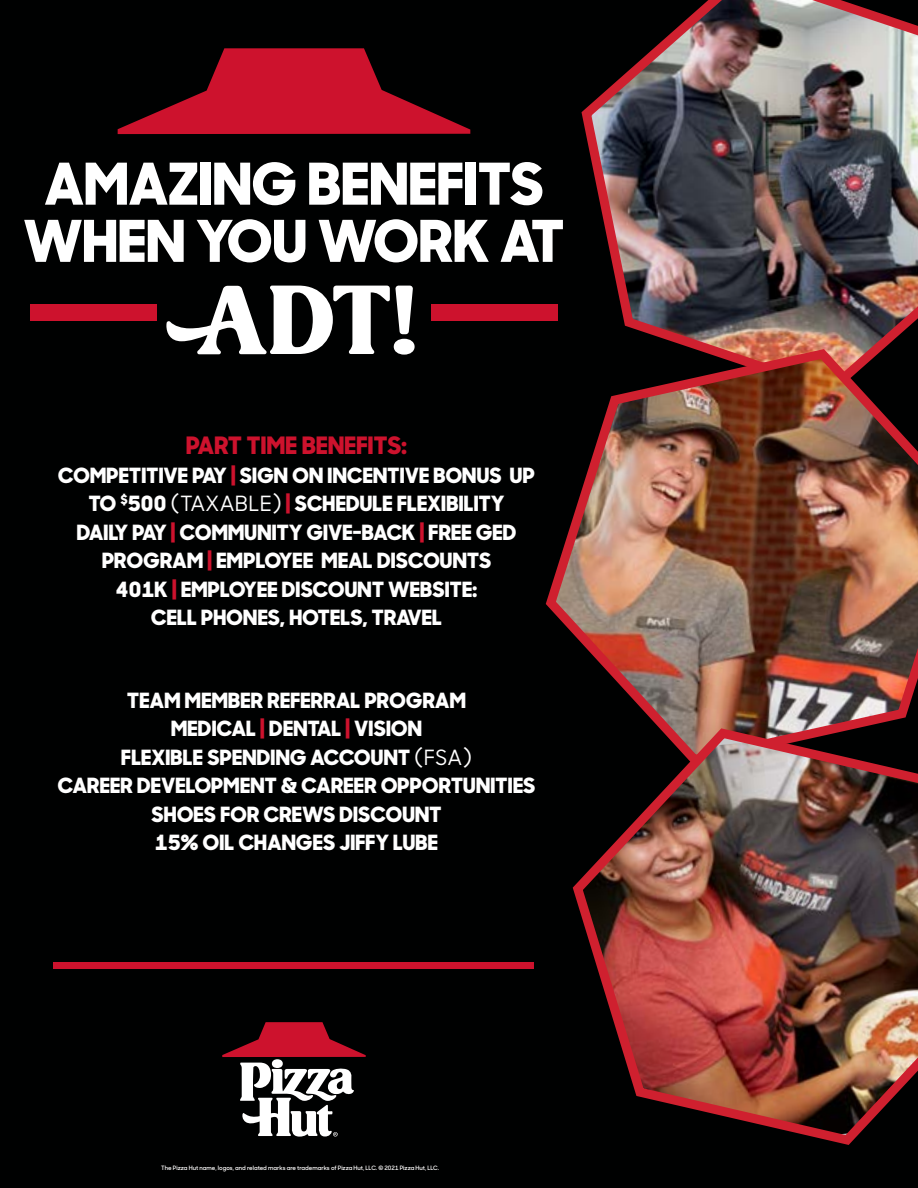
<style>
.page{position:relative;width:918px;height:1188px;background:#000101}
.page>*{position:absolute;margin:0;border:0;box-sizing:border-box;transform-origin:0 0}
.t1{font:97.95px "Pizza Hut Font";color:#fff}
.t2{font:800 57.6px/57.2px "Sharp Sans Display No 1";letter-spacing:.01em;color:#fff;text-align:center}
.t3{font:800 24px "Sharp Sans Display No 1";letter-spacing:.015em;color:#cd122d}
.t4{font:800 21px/28.5px "Sharp Sans Display No 1";letter-spacing:.015em;color:#fff;text-align:center}
.t5{font:600 6px "Sharp Sans Display No 1";color:#fff}
.s1{color:#cd122d}
.s2{font-weight:500}
</style>
<div class="page">
<svg style="left:118px;top:48px;width:352px;height:86px"></svg>
<div style="left:30px;top:305px;width:127px;height:16px;background:#cd122d"></div>
<div style="left:431px;top:305px;width:126px;height:16px;background:#cd122d"></div>
<div style="left:54px;top:962px;width:480px;height:7px;background:#cd122d"></div>
<div style="left:272px;top:1059px;width:11px;height:9px;background:#fff;border-radius:50%"></div>
<svg style="left:222px;top:1022px;width:144px;height:35px"></svg>
<svg style="left:240px;top:1063px;width:114px;height:74px"></svg>
<img style="left:581px;top:0;width:337px;height:344px">
<img style="left:545px;top:344px;width:373px;height:379px">
<img style="left:572px;top:723px;width:346px;height:422px">
<h2 class="t2" style="left:24px;top:152px;width:541px">AMAZING BENEFITS<br>WHEN YOU WORK AT</h2>
<h1 class="t1" style="left:166px;top:262px;width:252px">ADT!</h1>
<p class="t3" style="left:186px;top:428px;width:222px">PART TIME BENEFITS:</p>
<p class="t4" style="left:58px;top:460px;width:478px">COMPETITIVE PAY <span class="s1">|</span> SIGN ON INCENTIVE BONUS UP TO <sup>$</sup>500 <span class="s2">(TAXABLE)</span> <span class="s1">|</span> SCHEDULE FLEXIBILITY<br>DAILY PAY <span class="s1">|</span> COMMUNITY GIVE-BACK <span class="s1">|</span> FREE GED PROGRAM <span class="s1">|</span> EMPLOYEE MEAL DISCOUNTS<br>401K <span class="s1">|</span> EMPLOYEE DISCOUNT WEBSITE:<br>CELL PHONES, HOTELS, TRAVEL</p>
<p class="t4" style="left:58px;top:685px;width:479px">TEAM MEMBER REFERRAL PROGRAM<br>MEDICAL <span class="s1">|</span> DENTAL <span class="s1">|</span> VISION<br>FLEXIBLE SPENDING ACCOUNT <span class="s2">(FSA)<br></span>CAREER DEVELOPMENT &amp; CAREER OPPORTUNITIES<br>SHOES FOR CREWS DISCOUNT<br>15% OIL CHANGES JIFFY LUBE</p>
<p class="t5" style="left:161px;top:1163px;width:279px">The Pizza Hut name, logos, and related marks are trademarks of Pizza Hut, LLC. © 2021 Pizza Hut, LLC.</p>
</div>
